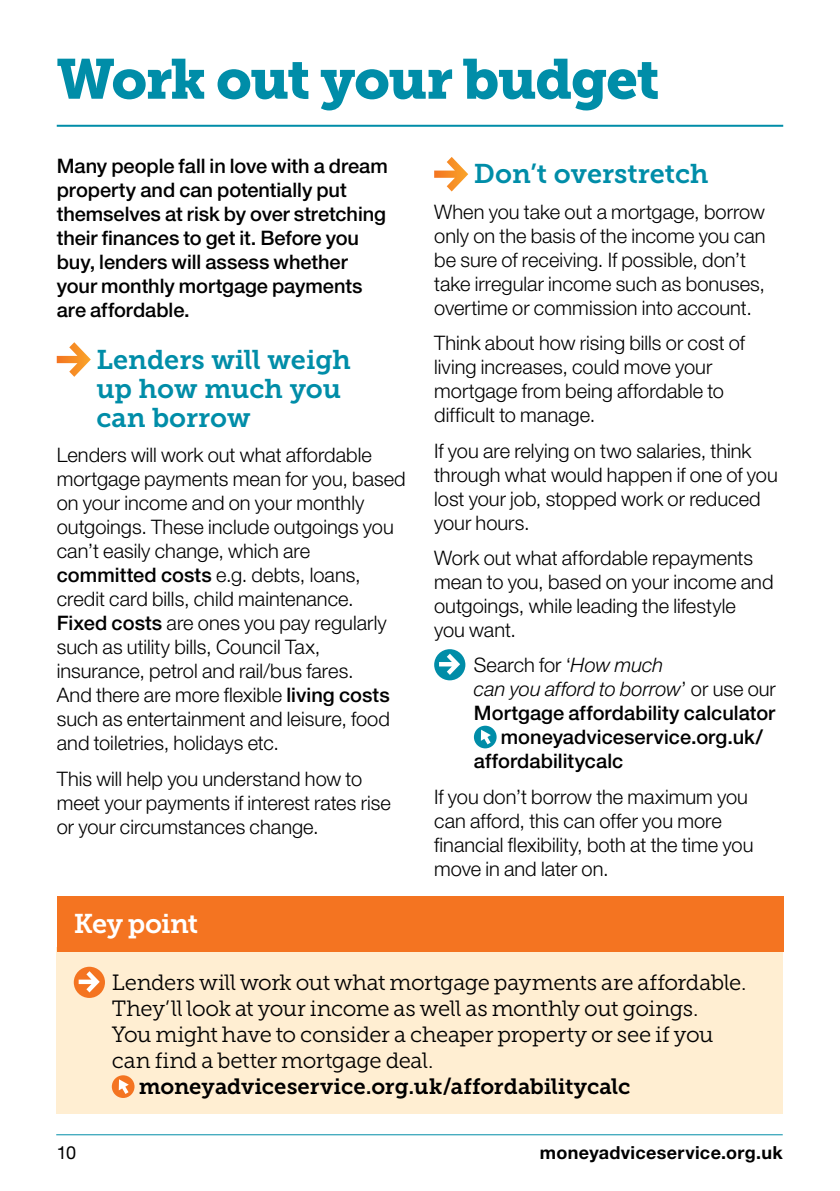
<style>
.page{position:relative;width:840px;height:1191px;background:#fff}
.page>*{position:absolute;margin:0;border:0;box-sizing:border-box;transform-origin:0 0}
.Section_Header_01_Mu{font:56px "Museo Slab 900";letter-spacing:-.025em;color:#008da8}
.Sub_Head_Museo_Slab{font:27px/29px "Museo Slab 700";color:#008da8}
.Key_Points_title{font:27px "Museo Slab 700";letter-spacing:-.025em;color:#fff}
.Key_points_body{font:22px "Museo Slab 300";letter-spacing:-.02em;color:#000}
.Key_points_body-2{font:22px "Museo Slab 700";letter-spacing:-.005em;color:#000}
.Body_02_Helvetica_Li{font:300 20px/24px "Helvetica Neue LT Std";color:#000}
.Stand_first_Helvetic{font:500 20px/24px "Helvetica Neue LT Std";letter-spacing:-.005em;color:#000}
.Body_02_Helvetica_Li-2{font:500 20px "Helvetica Neue LT Std";color:#000}
.Body_02_Helvetica_Li-3{font:italic 300 20px "Helvetica Neue LT Std";color:#000}
.t1{font:700 18px "Helvetica Neue LT Std";letter-spacing:.02em;color:#000}
.t2{font:18px "Helvetica Neue LT Std";color:#000}
.s1{font-weight:500}
.s2{font-style:italic}
.s3{font-style:normal}
</style>
<div class="page">
<hr style="left:56px;top:1134px;width:726px;height:1px;background:#008da8">
<svg style="left:57px;top:342px;width:34px;height:35px"></svg>
<hr style="left:57px;top:125px;width:725px;height:2px;background:#008da8">
<svg style="left:434px;top:157px;width:34px;height:34px"></svg>
<div style="left:434px;top:649px;width:31px;height:31px;background:#008da8;border-radius:50%"></div>
<svg style="left:439px;top:653px;width:21px;height:22px"></svg>
<svg style="left:473px;top:725px;width:23px;height:23px"></svg>
<svg style="left:480px;top:729px;width:10px;height:15px"></svg>
<div style="left:57px;top:947px;width:725px;height:166px;background:#ffeed2"></div>
<div style="left:74px;top:966px;width:31px;height:32px;background:#f47421;border-radius:50%"></div>
<svg style="left:79px;top:971px;width:21px;height:21px"></svg>
<div style="left:112px;top:1075px;width:22px;height:23px;background:#f47421;border-radius:50%"></div>
<svg style="left:119px;top:1079px;width:10px;height:15px"></svg>
<div style="left:57px;top:896px;width:725px;height:56px;background:#f47421"></div>
<p class="Section_Header_01_Mu" style="left:57px;top:47px;width:604px">Work out your budget</p>
<p class="Stand_first_Helvetic" style="left:57px;top:154px;width:332px">Many people fall in love with a dream property and can potentially put themselves at risk by over stretching their finances to get it. Before you buy, lenders will assess whether your monthly mortgage payments are affordable.</p>
<p class="Sub_Head_Museo_Slab" style="left:96px;top:345px;width:256px">Lenders will weigh up how much you can borrow</p>
<p class="Body_02_Helvetica_Li" style="left:57px;top:443px;width:350px">Lenders will work out what affordable mortgage payments mean for you, based on your income and on your monthly outgoings. These include outgoings you can’t easily change, which are <span class="s1">committed costs</span> e.g. debts, loans, credit card bills, child maintenance.<br><span class="s1">Fixed costs</span> are ones you pay regularly such as utility bills, Council Tax, insurance, petrol and rail/bus fares.<br>And there are more flexible <span class="s1">living costs </span>such as entertainment and leisure, food and toiletries, holidays etc.</p>
<p class="Body_02_Helvetica_Li" style="left:57px;top:766px;width:335px">This will help you understand how to meet your payments if interest rates rise or your circumstances change.</p>
<p class="Key_Points_title" style="left:74px;top:908px;width:126px">Key point</p>
<p class="Sub_Head_Museo_Slab" style="left:473px;top:160px;width:236px">Don’t overstretch</p>
<p class="Body_02_Helvetica_Li" style="left:434px;top:199px;width:333px">When you take out a mortgage, borrow only on the basis of the income you can be sure of receiving. If possible, don’t take irregular income such as bonuses, overtime or commission into account.</p>
<p class="Body_02_Helvetica_Li" style="left:434px;top:331px;width:312px">Think about how rising bills or cost of living increases, could move your mortgage from being affordable to difficult to manage.</p>
<p class="Body_02_Helvetica_Li" style="left:434px;top:438px;width:345px">If you are relying on two salaries, think through what would happen if one of you lost your job, stopped work or reduced your hours.</p>
<p class="Body_02_Helvetica_Li" style="left:434px;top:545px;width:340px">Work out what affordable repayments mean to you, based on your income and outgoings, while leading the lifestyle<br>you want.</p>
<p class="Body_02_Helvetica_Li" style="left:473px;top:653px;width:191px">Search for ‘<span class="s2">How much</span></p>
<p class="Body_02_Helvetica_Li-3" style="left:473px;top:677px;width:303px">can you afford to borrow<span class="s3">’ or use our</span></p>
<p class="Body_02_Helvetica_Li-2" style="left:473px;top:701px;width:303px">Mortgage affordability calculator</p>
<p class="Body_02_Helvetica_Li-2" style="left:500px;top:725px;width:263px">moneyadviceservice.org.uk/</p>
<p class="Body_02_Helvetica_Li-2" style="left:473px;top:749px;width:151px">affordabilitycalc</p>
<p class="Body_02_Helvetica_Li" style="left:434px;top:784px;width:320px">If you don’t borrow the maximum you can afford, this can offer you more financial flexibility, both at the time you move in and later on.</p>
<p class="Key_points_body" style="left:112px;top:970px;width:635px">Lenders will work out what mortgage payments are affordable.</p>
<p class="Key_points_body" style="left:112px;top:996px;width:588px">They’ll look at your income as well as monthly out goings.</p>
<p class="Key_points_body" style="left:112px;top:1022px;width:603px">You might have to consider a cheaper property or see if you</p>
<p class="Key_points_body" style="left:112px;top:1048px;width:323px">can find a better mortgage deal.</p>
<p class="Key_points_body-2" style="left:139px;top:1073px;width:493px">moneyadviceservice.org.uk/affordabilitycalc</p>
<p class="t2" style="left:57px;top:1142px;width:21px">10</p>
<p class="t1" style="left:539px;top:1141px;width:244px">moneyadviceservice.org.uk</p>
</div>
